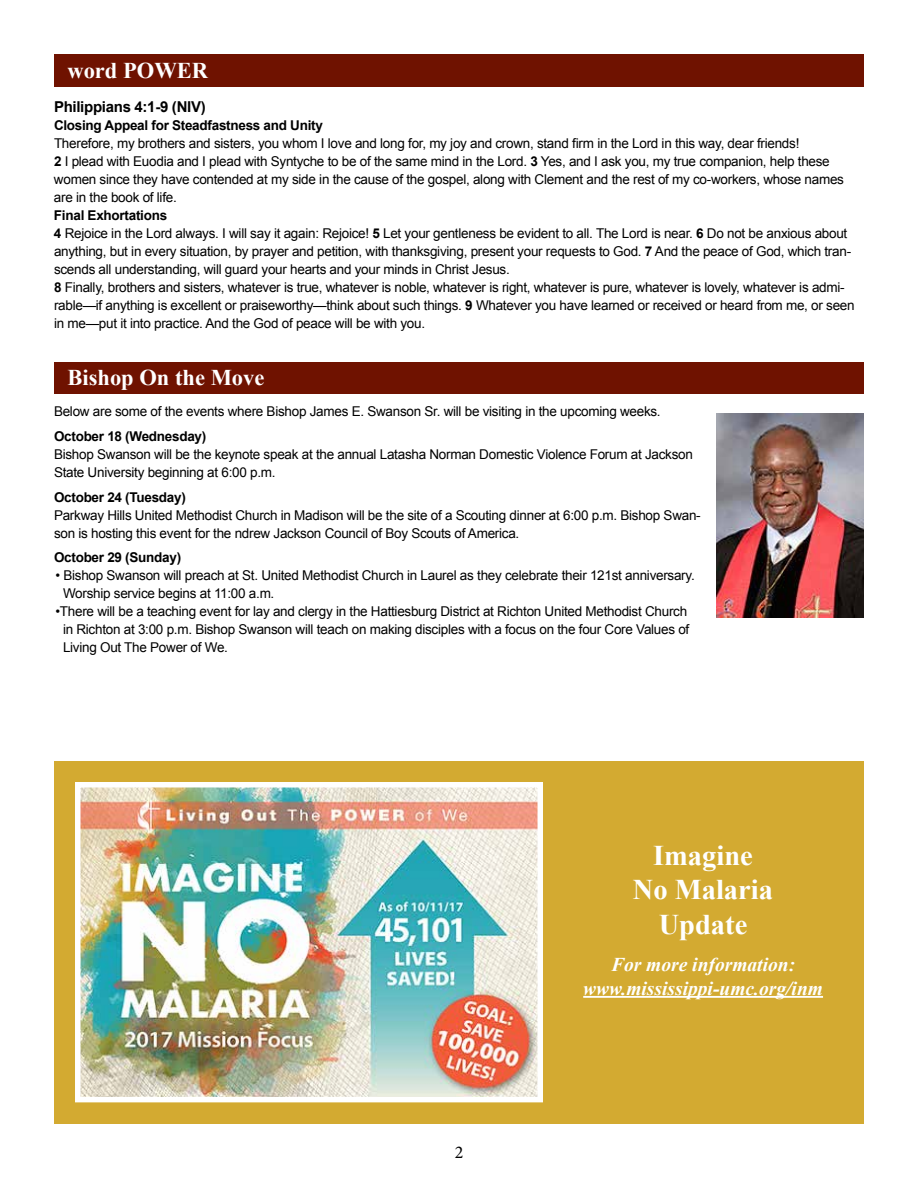
<style>
.page{position:relative;width:918px;height:1188px;background:#fff}
.page>*{position:absolute;margin:0;border:0;box-sizing:border-box;transform-origin:0 0}
.t1{font:700 28.5px/34.2px "Times New Roman";color:#fff;text-align:center}
.t2{font:700 22.5px "Times New Roman";color:#fff}
.t3{font:italic 700 19.5px/23.4px "Times New Roman";color:#fff;text-align:center}
.t4{font:18px "Minion Pro";color:#000}
.t5{font:700 15px "Arial";letter-spacing:-.02em;color:#000}
.t6{font:13.5px/18px "Arial";letter-spacing:-.02em;color:#000}
.t7{font:700 13.5px "Arial";letter-spacing:-.02em;color:#000}
.s1{font-weight:700}
</style>
<div class="page">
<div style="left:54px;top:54px;width:810px;height:32px;background:#6f1200"></div>
<div style="left:54px;top:362px;width:810px;height:31px;background:#6f1200"></div>
<div style="left:54px;top:761px;width:810px;height:363px;background:#d3aa31"></div>
<img style="left:81px;top:788px;width:456px;height:308px">
<div style="left:75px;top:782px;width:468px;height:320px;border:5px solid #fff"></div>
<img style="left:717px;top:413px;width:147px;height:204px">
<hr style="left:583px;top:996px;width:240px;height:2px;background:#fff">
<h2 class="t2" style="left:68px;top:55px;width:142px">word POWER</h2>
<p class="t5" style="left:54px;top:97px;width:153px">Philippians 4:1-9 (NIV)</p>
<p class="t7" style="left:54px;top:116px;width:270px">Closing Appeal for Steadfastness and Unity</p>
<p class="t6" style="left:54px;top:134px;width:792px">Therefore, my brothers and sisters, you whom I love and long for, my joy and crown, stand firm in the Lord in this way, dear friends!<br><span class="s1">2</span> I plead with Euodia and I plead with Syntyche to be of the same mind in the Lord. <span class="s1">3</span> Yes, and I ask you, my true companion, help these women since they have contended at my side in the cause of the gospel, along with Clement and the rest of my co-workers, whose names are in the book of life.</p>
<p class="t6" style="left:54px;top:206px;width:802px"><span class="s1">Final Exhortations<br>4</span> Rejoice in the Lord always. I will say it again: Rejoice! <span class="s1">5</span> Let your gentleness be evident to all. The Lord is near. <span class="s1">6</span> Do not be anxious about anything, but in every situation, by prayer and petition, with thanksgiving, present your requests to God. <span class="s1">7</span> And the peace of God, which tran&shy;scends all understanding, will guard your hearts and your minds in Christ Jesus.<br><span class="s1">8</span> Finally, brothers and sisters, whatever is true, whatever is noble, whatever is right, whatever is pure, whatever is lovely, whatever is admi&shy;rable—if anything is excellent or praiseworthy—think about such things. <span class="s1">9</span> Whatever you have learned or received or heard from me, or seen in me—put it into practice. And the God of peace will be with you.</p>
<h2 class="t2" style="left:68px;top:362px;width:198px">Bishop On the Move</h2>
<p class="t6" style="left:54px;top:403px;width:608px">Below are some of the events where Bishop James E. Swanson Sr. will be visiting in the upcoming weeks.</p>
<p class="t7" style="left:54px;top:427px;width:154px">October 18 (Wednesday)</p>
<p class="t6" style="left:54px;top:445px;width:640px">Bishop Swanson will be the keynote speak at the annual Latasha Norman Domestic Violence Forum at Jackson<br>State University beginning at 6:00 p.m.</p>
<p class="t7" style="left:54px;top:488px;width:133px">October 24 (Tuesday)</p>
<p class="t6" style="left:54px;top:506px;width:648px">Parkway Hills United Methodist Church in Madison will be the site of a Scouting dinner at 6:00 p.m. Bishop Swan&shy;son is hosting this event for the ndrew Jackson Council of Boy Scouts of America.</p>
<p class="t7" style="left:54px;top:549px;width:129px">October 29 (Sunday)</p>
<p class="t6" style="left:63px;top:567px;width:633px;text-indent:-8px">• Bishop Swanson will preach at St. United Methodist Church in Laurel as they celebrate their 121st anniversary.<br>Worship service begins at 11:00 a.m.</p>
<p class="t6" style="left:63px;top:603px;width:628px;text-indent:-8px">•There will be a teaching event for lay and clergy in the Hattiesburg District at Richton United Methodist Church in Richton at 3:00 p.m. Bishop Swanson will teach on making disciples with a focus on the four Core Values of<br>Living Out The Power of We.</p>
<h3 class="t4" style="left:455px;top:1140px;width:10px">2</h3>
<h1 class="t1" style="left:633px;top:838px;width:142px">Imagine<br>No Malaria<br>Update</h1>
<h3 class="t3" style="left:583px;top:953px;width:241px">For more information: www.mississippi-umc.org/inm</h3>
</div>
